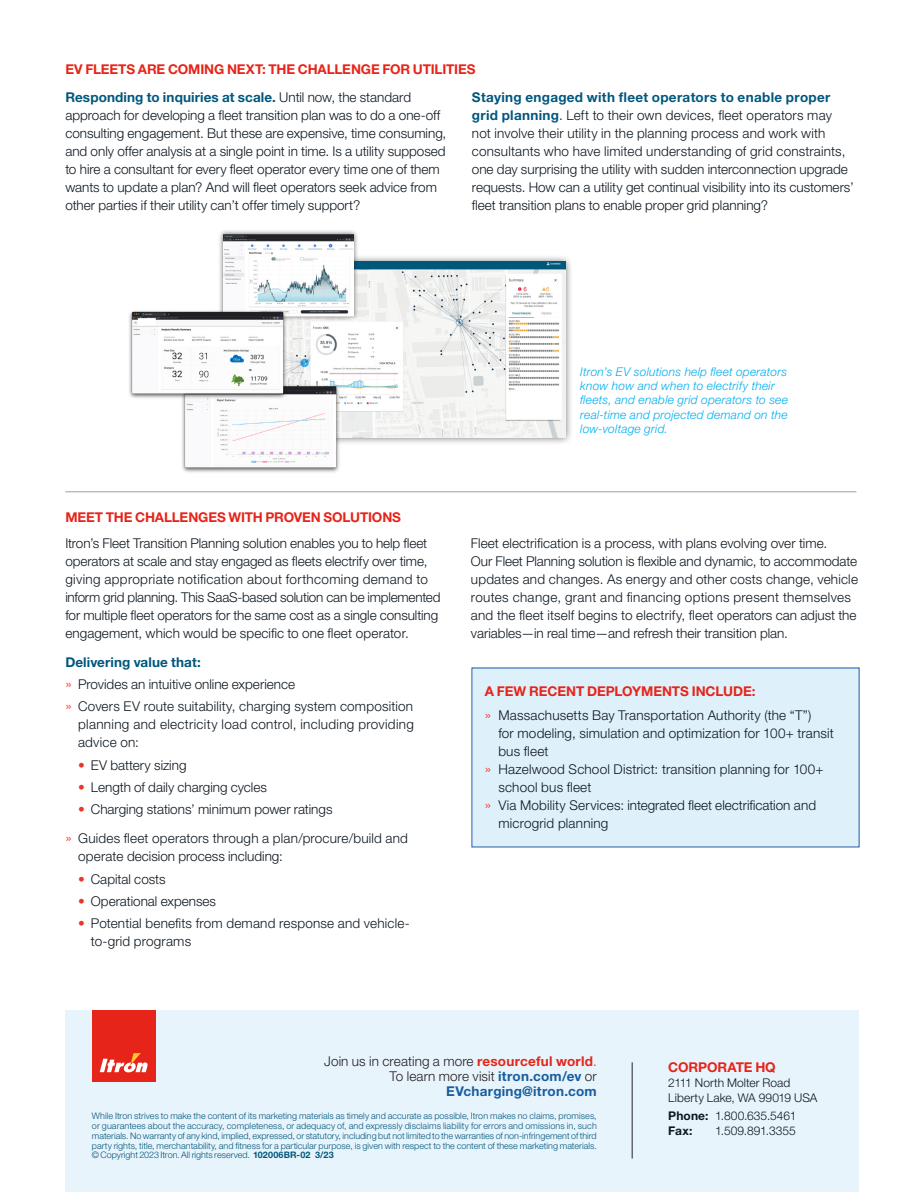
<style>
.page{position:relative;width:919px;height:1192px;background:#fff}
.page>*{position:absolute;margin:0;border:0;box-sizing:border-box;transform-origin:0 0}
.Body_Copy_9_12{font:300 13.5px/18px "Helvetica Neue LT Std";color:#0d1720}
.Section_Title{font:700 13.5px "Helvetica Neue LT Std";letter-spacing:-.01em;color:#e72419}
.Section_Title-2{font:300 13.5px/15px "Helvetica Neue LT Std";letter-spacing:.01em;color:#231f20;text-align:right}
.Body_Copy_9_12-2{font:700 13.5px "Helvetica Neue LT Std";letter-spacing:.005em;color:#00577d}
.t1{font:italic 300 12px/14.4px "Helvetica Neue LT Std";letter-spacing:.015em;color:#00aeef}
.Boilerplate{font:300 12px/15px "Helvetica Neue LT Std";color:#0d1720}
.Legal_Blue{font:300 9px/9.8px "Helvetica Neue LT Std";color:#00577d;text-align:justify}
.s1{font-weight:700;color:#00577d}
.s2{font-size:15px;color:#ee3529}
.s3{color:#ee3529}
.s4{font-weight:700;color:#e72419}
.s5{color:#e72419}
.s6{font-weight:700;color:#175d9e}
.s7{font-weight:700}
</style>
<div class="page">
<div style="left:65px;top:1009px;width:793px;height:182px;background:#e8f4fb"></div>
<div style="left:92px;top:1009px;width:63px;height:72px;background:#e72419"></div>
<svg style="left:100px;top:1053px;width:48px;height:19px"></svg>
<hr style="left:632px;top:1062px;width:1px;height:96px;background:#231f20">
<div style="left:472px;top:667px;width:387px;height:179px;background:#def0fa"></div>
<hr style="left:65px;top:491px;width:791px;height:1px;background:#9d9eab">
<div style="left:247px;top:254px;width:326px;height:191px;background:#231f20;opacity:.65"></div>
<img style="left:288px;top:262px;width:278px;height:175px">
<div style="left:218px;top:229px;width:141px;height:92px;background:#231f20;opacity:.65"></div>
<img style="left:223px;top:234px;width:131px;height:82px">
<img style="left:182px;top:382px;width:159px;height:91px">
<img style="left:129px;top:308px;width:159px;height:92px">
<p class="Section_Title" style="left:65px;top:61px;width:412px">EV FLEETS ARE COMING NEXT: THE CHALLENGE FOR UTILITIES</p>
<p class="Body_Copy_9_12" style="left:472px;top:88px;width:383px"><span class="s1">Staying engaged with fleet operators to enable proper grid planning</span>. Left to their own devices, fleet operators may not involve their utility in the planning process and work with consultants who have limited understanding of grid constraints, one day surprising the utility with sudden interconnection upgrade requests. How can a utility get continual visibility into its customers’ fleet transition plans to enable proper grid planning?</p>
<p class="Body_Copy_9_12" style="left:65px;top:88px;width:382px"><span class="s1">Responding to inquiries at scale.</span> Until now, the standard approach for developing a fleet transition plan was to do a one-off consulting engagement. But these are expensive, time consuming, and only offer analysis at a single point in time. Is a utility supposed to hire a consultant for every fleet operator every time one of them wants to update a plan? And will fleet operators seek advice from other parties if their utility can’t offer timely support?</p>
<p class="Section_Title" style="left:65px;top:508px;width:337px">MEET THE CHALLENGES WITH PROVEN SOLUTIONS</p>
<p class="Body_Copy_9_12" style="left:65px;top:533px;width:377px">Itron’s Fleet Transition Planning solution enables you to help fleet operators at scale and stay engaged as fleets electrify over time, giving appropriate notification about forthcoming demand to inform grid planning. This SaaS-based solution can be implemented for multiple fleet operators for the same cost as a single consulting engagement, which would be specific to one fleet operator.</p>
<p class="Body_Copy_9_12-2" style="left:65px;top:653px;width:137px">Delivering value that:</p>
<p class="Body_Copy_9_12" style="left:65px;top:675px;width:231px"><span class="s2">»</span> Provides an intuitive online experience</p>
<p class="Body_Copy_9_12" style="left:78px;top:697px;width:337px;text-align:justify;text-indent:-13px"><span class="s2">»</span> Covers EV route suitability, charging system composition planning and electricity load control, including providing advice on:</p>
<p class="Body_Copy_9_12" style="left:78px;top:755px;width:110px"><span class="s3">•</span> EV battery sizing</p>
<p class="Body_Copy_9_12" style="left:78px;top:777px;width:190px"><span class="s3">•</span> Length of daily charging cycles</p>
<p class="Body_Copy_9_12" style="left:78px;top:800px;width:256px"><span class="s3">•</span> Charging stations’ minimum power ratings</p>
<p class="Body_Copy_9_12" style="left:78px;top:829px;width:331px;text-indent:-13px"><span class="s2">»</span> Guides fleet operators through a plan/procure/build and operate decision process including:</p>
<p class="Body_Copy_9_12" style="left:78px;top:869px;width:89px"><span class="s3">•</span> Capital costs</p>
<p class="Body_Copy_9_12" style="left:78px;top:891px;width:140px"><span class="s3">•</span> Operational expenses</p>
<p class="Body_Copy_9_12" style="left:91px;top:913px;width:320px;text-indent:-13px"><span class="s3">•</span> Potential benefits from demand response and vehicle&shy;to-grid programs</p>
<p class="t1" style="left:580px;top:364px;width:209px">Itron’s EV solutions help fleet operators know how and when to electrify their fleets, and enable grid operators to see real-time and projected demand on the low-voltage grid.</p>
<p class="Body_Copy_9_12" style="left:471px;top:533px;width:388px">Fleet electrification is a process, with plans evolving over time.<br>Our Fleet Planning solution is flexible and dynamic, to accommodate updates and changes. As energy and other costs change, vehicle routes change, grant and financing options present themselves and the fleet itself begins to electrify, fleet operators can adjust the variables—in real time—and refresh their transition plan.</p>
<p class="Section_Title" style="left:485px;top:683px;width:272px">A FEW RECENT DEPLOYMENTS INCLUDE:</p>
<p class="Body_Copy_9_12" style="left:498px;top:706px;width:337px;text-indent:-14px"><span class="s2">»</span> Massachusetts Bay Transportation Authority (the “T”)<br>for modeling, simulation and optimization for 100+ transit bus fleet</p>
<p class="Body_Copy_9_12" style="left:498px;top:760px;width:327px;text-indent:-14px"><span class="s2">»</span> Hazelwood School District: transition planning for 100+ school bus fleet</p>
<p class="Body_Copy_9_12" style="left:498px;top:796px;width:319px;text-indent:-14px"><span class="s2">»</span> Via Mobility Services: integrated fleet electrification and microgrid planning</p>
<p class="Section_Title-2" style="left:324px;top:1053px;width:274px">Join us in creating a more <span class="s4">resourceful world</span><span class="s5">.<br></span>To learn more visit <span class="s6">itron.com/ev</span> or<br><span class="s6">EVcharging@itron.com</span></p>
<p class="Section_Title" style="left:668px;top:1058px;width:109px">CORPORATE HQ</p>
<p class="Boilerplate" style="left:668px;top:1074px;width:151px">2111 North Molter Road<br>Liberty Lake, WA 99019 USA</p>
<p class="Boilerplate" style="left:668px;top:1107px;width:130px"><span class="s7">Phone:</span> 1.800.635.5461<br><span class="s7">Fax:</span></p>
<p class="Legal_Blue" style="left:92px;top:1110px;width:506px">While Itron strives to make the content of its marketing materials as timely and accurate as possible, Itron makes no claims, promises, or guarantees about the accuracy, completeness, or adequacy of, and expressly disclaims liability for errors and omissions in, such materials. No warranty of any kind, implied, expressed, or statutory, including but not limited to the warranties of non-infringement of third party rights, title, merchantability, and fitness for a particular purpose, is given with respect to the content of these marketing materials. © Copyright 2023 Itron. All rights reserved. <span class="s7">102006BR-02 3/23</span></p>
<p class="Boilerplate" style="left:715px;top:1122px;width:82px">1.509.891.3355</p>
</div>
